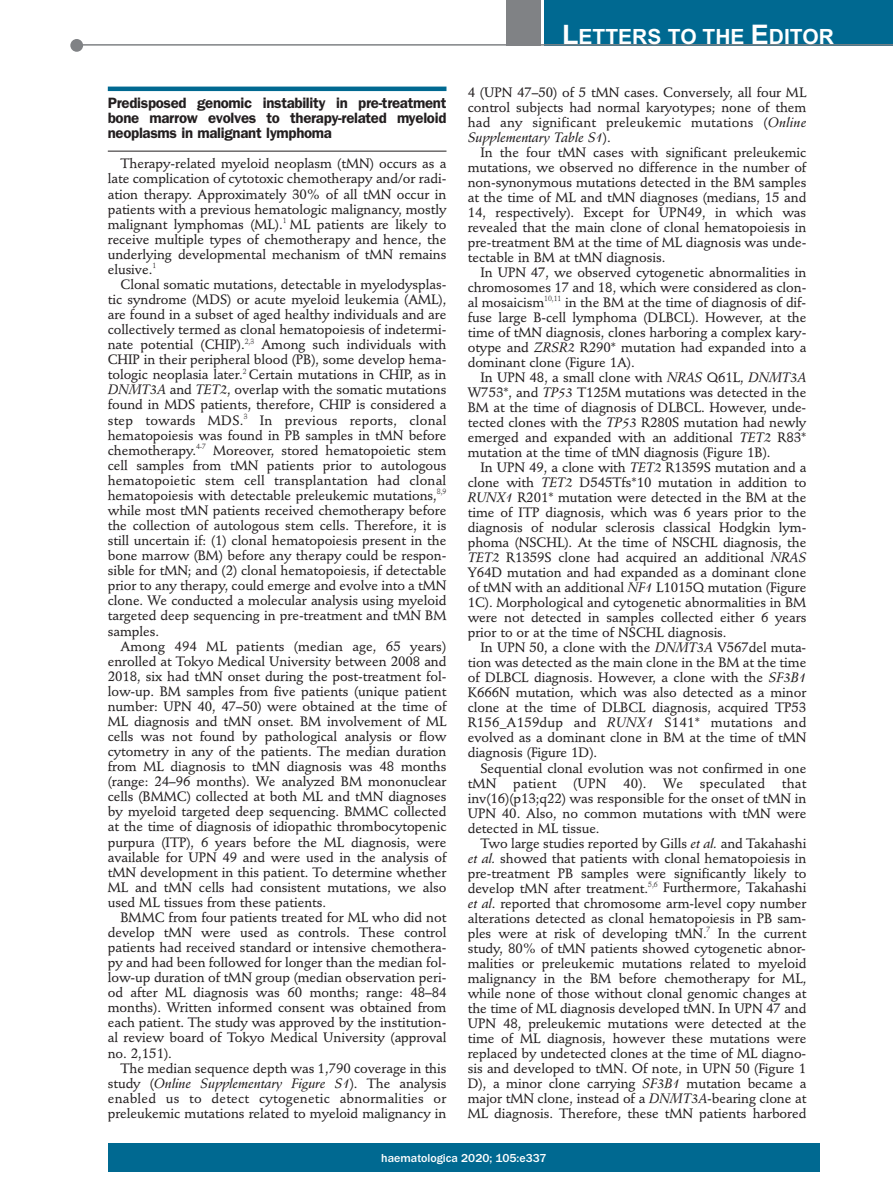
<style>
.page{position:relative;width:893px;height:1191px;background:#fff}
.page>*{position:absolute;margin:0;border:0;box-sizing:border-box;transform-origin:0 0}
.t1{font:700 21px "Arial";color:#fff}
.t2{font:600 15px/15px "Franklin Gothic";letter-spacing:-.02em;color:#231f20;text-align:justify}
.t3{font:500 13.5px/15px "Stempel Schneidler";letter-spacing:-.005em;color:#231f20;text-align:justify}
.t4{font:italic 13.5px "Stempel Schneidler Med";letter-spacing:-.005em;color:#231f20}
.t5{font:500 12px "Franklin Gothic";color:#fff}
.s1{font-size:27px}
.s2{font-family:"Stempel Schneidler Med";font-weight:400;font-style:italic}
.s3{font-family:"Stempel Schneidler";font-weight:500;font-style:normal}
</style>
<div class="page">
<hr style="left:108px;top:87px;width:338px;height:4px;background:#006991">
<hr style="left:108px;top:151px;width:338px;height:1px;background:#231f20">
<div style="left:107px;top:1143px;width:713px;height:28px;background:#006991"></div>
<div style="left:544px;top:0;width:349px;height:45px;background:#006991"></div>
<div style="left:506px;top:0;width:34px;height:45px;background:#808285"></div>
<div style="left:70px;top:39px;width:13px;height:13px;background:#808285;border-radius:50%"></div>
<hr style="left:78px;top:44px;width:815px;height:2px;background:#808285">
<h1 class="t1" style="left:562px;top:25px;width:273px"><span class="s1">L</span>ETTERS TO THE <span class="s1">E</span>DITOR</h1>
<p class="t3" style="left:468px;top:86px;width:340px">4 (UPN 47–50) of 5 tMN cases. Conversely, all four ML control subjects had normal karyotypes; none of them had any significant preleukemic mutations (<span class="s2">Online</span></p>
<p class="t4" style="left:468px;top:132px;width:145px">Supplementary Table S1<span class="s3">).</span></p>
<p class="t3" style="left:468px;top:146px;width:340px;text-indent:13px">In the four tMN cases with significant preleukemic mutations, we observed no difference in the number of non-synonymous mutations detected in the BM samples at the time of ML and tMN diagnoses (medians, 15 and 14, respectively). Except for UPN49, in which was revealed that the main clone of clonal hematopoiesis in pre-treatment BM at the time of ML diagnosis was unde&shy;tectable in BM at tMN diagnosis.</p>
<p class="t3" style="left:468px;top:266px;width:340px;text-indent:13px">In UPN 47, we observed cytogenetic abnormalities in chromosomes 17 and 18, which were considered as clon&shy;al mosaicism<sup>10,11</sup> in the BM at the time of diagnosis of dif&shy;fuse large B-cell lymphoma (DLBCL). However, at the time of tMN diagnosis, clones harboring a complex kary&shy;otype and <span class="s2">ZRSR2</span> R290* mutation had expanded into a dominant clone (Figure 1A).</p>
<p class="t3" style="left:468px;top:371px;width:340px;text-indent:13px">In UPN 48, a small clone with <span class="s2">NRAS</span> Q61L, <span class="s2">DNMT3A </span>W753*, and <span class="s2">TP53</span> T125M mutations was detected in the BM at the time of diagnosis of DLBCL. However, unde&shy;tected clones with the <span class="s2">TP53</span> R280S mutation had newly emerged and expanded with an additional <span class="s2">TET2</span> R83* mutation at the time of tMN diagnosis (Figure 1B).</p>
<p class="t3" style="left:468px;top:461px;width:340px;text-indent:13px">In UPN 49, a clone with <span class="s2">TET2</span> R1359S mutation and a clone with <span class="s2">TET2</span> D545Tfs*10 mutation in addition to <span class="s2">RUNX1</span> R201* mutation were detected in the BM at the time of ITP diagnosis, which was 6 years prior to the diagnosis of nodular sclerosis classical Hodgkin lym&shy;phoma (NSCHL). At the time of NSCHL diagnosis, the <span class="s2">TET2</span> R1359S clone had acquired an additional <span class="s2">NRAS </span>Y64D mutation and had expanded as a dominant clone of tMN with an additional <span class="s2">NF1</span> L1015Q mutation (Figure 1C). Morphological and cytogenetic abnormalities in BM were not detected in samples collected either 6 years prior to or at the time of NSCHL diagnosis.</p>
<p class="t3" style="left:468px;top:641px;width:340px;text-indent:13px">In UPN 50, a clone with the <span class="s2">DNMT3A</span> V567del muta&shy;tion was detected as the main clone in the BM at the time of DLBCL diagnosis. However, a clone with the <span class="s2">SF3B1<br></span>K666N mutation, which was also detected as a minor clone at the time of DLBCL diagnosis, acquired TP53<br>R156_A159dup and <span class="s2">RUNX1</span> S141* mutations and evolved as a dominant clone in BM at the time of tMN diagnosis (Figure 1D).</p>
<p class="t3" style="left:468px;top:761px;width:340px;text-indent:13px">Sequential clonal evolution was not confirmed in one tMN patient (UPN 40). We speculated that inv(16)(p13;q22) was responsible for the onset of tMN in UPN 40. Also, no common mutations with tMN were detected in ML tissue.</p>
<p class="t3" style="left:468px;top:836px;width:340px;text-indent:13px">Two large studies reported by Gills <span class="s2">et al.</span> and Takahashi <span class="s2">et al.</span> showed that patients with clonal hematopoiesis in pre-treatment PB samples were significantly likely to develop tMN after treatment.<sup>5,6</sup> Furthermore, Takahashi <span class="s2">et al</span>. reported that chromosome arm-level copy number alterations detected as clonal hematopoiesis in PB sam&shy;ples were at risk of developing tMN.<sup>7</sup> In the current study, 80% of tMN patients showed cytogenetic abnor&shy;malities or preleukemic mutations related to myeloid malignancy in the BM before chemotherapy for ML, while none of those without clonal genomic changes at the time of ML diagnosis developed tMN. In UPN 47 and UPN 48, preleukemic mutations were detected at the time of ML diagnosis, however these mutations were replaced by undetected clones at the time of ML diagno&shy;sis and developed to tMN. Of note, in UPN 50 (Figure 1<br>D), a minor clone carrying <span class="s2">SF3B1</span> mutation became a major tMN clone, instead of a <span class="s2">DNMT3A</span>-bearing clone at ML diagnosis. Therefore, these tMN patients harbored</p>
<p class="t5" style="left:381px;top:1150px;width:167px">haematologica 2020; 105:e337</p>
<p class="t2" style="left:108px;top:97px;width:340px">Predisposed genomic instability in pre-treatment bone marrow evolves to therapy-related myeloid neoplasms in malignant lymphoma</p>
<p class="t3" style="left:108px;top:157px;width:340px;text-indent:13px">Therapy-related myeloid neoplasm (tMN) occurs as a late complication of cytotoxic chemotherapy and/or radi&shy;ation therapy. Approximately 30% of all tMN occur in patients with a previous hematologic malignancy, mostly malignant lymphomas (ML).<sup>1</sup> ML patients are likely to receive multiple types of chemotherapy and hence, the underlying developmental mechanism of tMN remains elusive.<sup>1</sup></p>
<p class="t3" style="left:108px;top:278px;width:340px;text-indent:13px">Clonal somatic mutations, detectable in myelodysplas&shy;tic syndrome (MDS) or acute myeloid leukemia (AML), are found in a subset of aged healthy individuals and are collectively termed as clonal hematopoiesis of indetermi&shy;nate potential (CHIP).<sup>2,3</sup> Among such individuals with CHIP in their peripheral blood (PB), some develop hema&shy;tologic neoplasia later.<sup>2</sup> Certain mutations in CHIP, as in <span class="s2">DNMT3A</span> and <span class="s2">TET2</span>, overlap with the somatic mutations found in MDS patients, therefore, CHIP is considered a step towards MDS.<sup>3</sup> In previous reports, clonal hematopoiesis was found in PB samples in tMN before chemotherapy.<sup>4-7</sup> Moreover, stored hematopoietic stem cell samples from tMN patients prior to autologous hematopoietic stem cell transplantation had clonal hematopoiesis with detectable preleukemic mutations,<sup>8,9 </sup>while most tMN patients received chemotherapy before the collection of autologous stem cells. Therefore, it is still uncertain if: (1) clonal hematopoiesis present in the bone marrow (BM) before any therapy could be respon&shy;sible for tMN; and (2) clonal hematopoiesis, if detectable prior to any therapy, could emerge and evolve into a tMN clone. We conducted a molecular analysis using myeloid targeted deep sequencing in pre-treatment and tMN BM samples.</p>
<p class="t3" style="left:108px;top:640px;width:340px;text-indent:13px">Among 494 ML patients (median age, 65 years) enrolled at Tokyo Medical University between 2008 and 2018, six had tMN onset during the post-treatment fol&shy;low-up. BM samples from five patients (unique patient number: UPN 40, 47–50) were obtained at the time of ML diagnosis and tMN onset. BM involvement of ML cells was not found by pathological analysis or flow cytometry in any of the patients. The median duration from ML diagnosis to tMN diagnosis was 48 months (range: 24–96 months). We analyzed BM mononuclear cells (BMMC) collected at both ML and tMN diagnoses by myeloid targeted deep sequencing. BMMC collected at the time of diagnosis of idiopathic thrombocytopenic purpura (ITP), 6 years before the ML diagnosis, were available for UPN 49 and were used in the analysis of tMN development in this patient. To determine whether ML and tMN cells had consistent mutations, we also used ML tissues from these patients.</p>
<p class="t3" style="left:108px;top:911px;width:340px;text-indent:13px">BMMC from four patients treated for ML who did not develop tMN were used as controls. These control patients had received standard or intensive chemothera&shy;py and had been followed for longer than the median fol&shy;low-up duration of tMN group (median observation peri&shy;od after ML diagnosis was 60 months; range: 48–84 months). Written informed consent was obtained from each patient. The study was approved by the institution&shy;al review board of Tokyo Medical University (approval no. 2,151).</p>
<p class="t3" style="left:121px;top:1061px;width:327px">The median sequence depth was 1,790 coverage in this</p>
<p class="t4" style="left:108px;top:1077px;width:340px"><span class="s3">study (</span>Online Supplementary Figure S1<span class="s3">). The analysis</span></p>
<p class="t3" style="left:108px;top:1092px;width:340px">enabled us to detect cytogenetic abnormalities or preleukemic mutations related to myeloid malignancy in</p>
</div>
